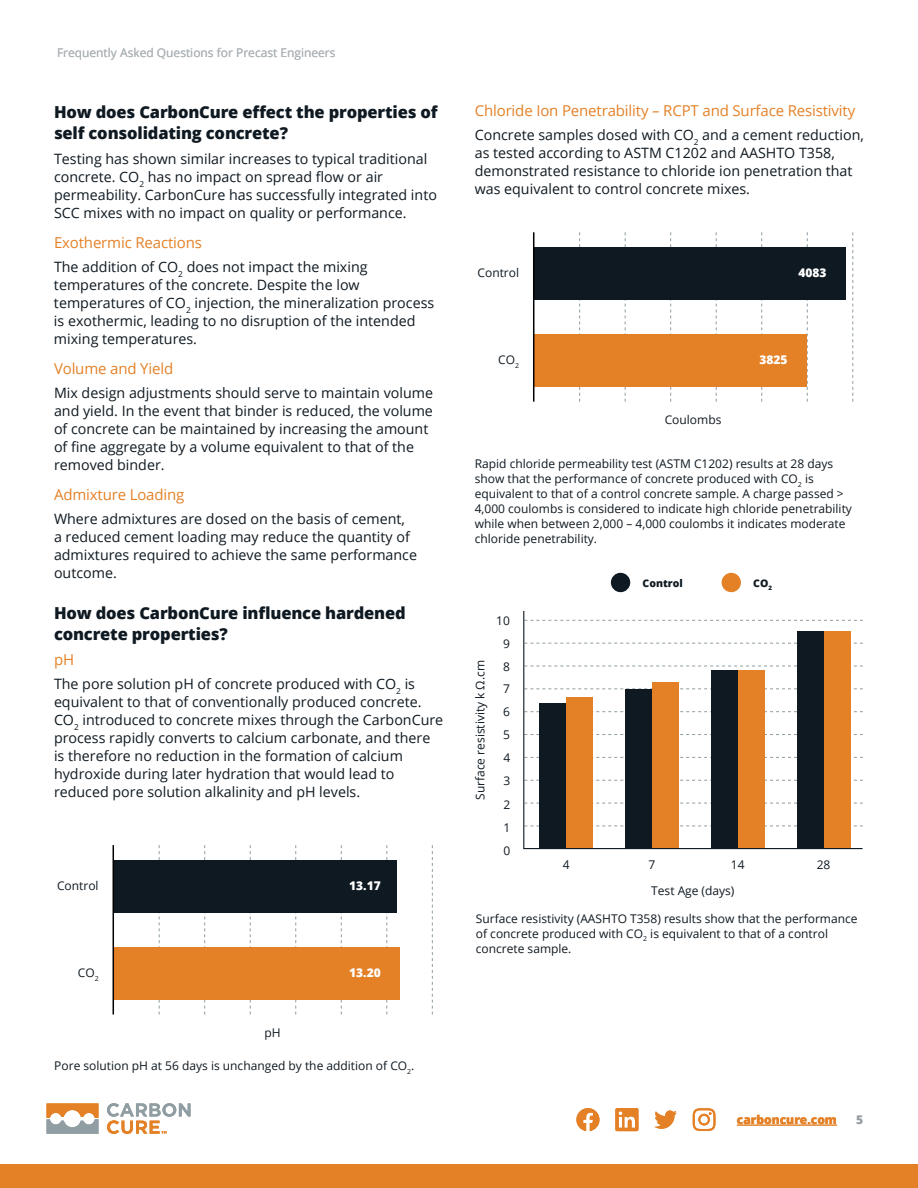
<style>
.page{position:relative;width:918px;height:1188px;background:#fff}
.page>*{position:absolute;margin:0;border:0;box-sizing:border-box;transform-origin:0 0}
.t1{font:800 16.5px/21px "Open Sans";letter-spacing:-.01em;color:#0f1921}
.t2{font:15px "Open Sans";letter-spacing:-.01em;color:#e48127}
.t3{font:14.25px/18px "Open Sans";color:#0f1921}
.t4{font:12px/15px "Open Sans";color:#0f1921}
.t5{font:12px "Open Sans";color:#aeb5b9}
.t6{font:800 12px "Open Sans";color:#fff}
.t7{font:800 12px "Open Sans";color:#e48127}
.t8{font:800 12px "Open Sans";color:#949ca1}
.t9{font:800 10.5px "Open Sans";color:#0f1a22}
</style>
<div class="page">
<svg style="left:46px;top:1103px;width:52px;height:31px"></svg>
<svg style="left:107px;top:1103px;width:84px;height:31px"></svg>
<hr style="left:737px;top:1125px;width:100px;height:1px;background:#e48127">
<svg style="left:693px;top:1108px;width:23px;height:23px"></svg>
<svg style="left:615px;top:1108px;width:23px;height:23px"></svg>
<svg style="left:576px;top:1108px;width:24px;height:23px"></svg>
<svg style="left:654px;top:1110px;width:23px;height:19px"></svg>
<div style="left:0;top:1164px;width:918px;height:24px;background:#e48127"></div>
<svg style="left:159px;top:845px;width:1px;height:170px"></svg>
<svg style="left:204px;top:845px;width:1px;height:170px"></svg>
<svg style="left:250px;top:845px;width:1px;height:170px"></svg>
<svg style="left:295px;top:845px;width:1px;height:170px"></svg>
<svg style="left:341px;top:845px;width:1px;height:170px"></svg>
<svg style="left:386px;top:845px;width:1px;height:170px"></svg>
<svg style="left:432px;top:845px;width:1px;height:170px"></svg>
<div style="left:113px;top:860px;width:283px;height:53px;background:#0f1921"></div>
<div style="left:113px;top:947px;width:286px;height:52px;background:#e48127"></div>
<hr style="left:113px;top:845px;width:1px;height:170px;background:#000">
<svg style="left:579px;top:232px;width:1px;height:170px"></svg>
<svg style="left:625px;top:232px;width:1px;height:170px"></svg>
<svg style="left:670px;top:232px;width:1px;height:170px"></svg>
<svg style="left:716px;top:232px;width:1px;height:170px"></svg>
<svg style="left:761px;top:232px;width:1px;height:170px"></svg>
<svg style="left:807px;top:232px;width:1px;height:170px"></svg>
<svg style="left:852px;top:232px;width:1px;height:170px"></svg>
<div style="left:534px;top:248px;width:312px;height:52px;background:#0f1921"></div>
<div style="left:534px;top:334px;width:273px;height:52px;background:#e48127"></div>
<hr style="left:533px;top:232px;width:1px;height:170px;background:#000">
<div style="left:611px;top:573px;width:19px;height:19px;background:#0f1921;border-radius:50%"></div>
<div style="left:722px;top:573px;width:19px;height:19px;background:#e48127;border-radius:50%"></div>
<svg style="left:523px;top:611px;width:340px;height:239px"></svg>
<p class="t5" style="left:57px;top:48px;width:280px">Frequently Asked Questions for Precast Engineers</p>
<p class="t1" style="left:54px;top:100px;width:385px">How does CarbonCure e昀昀ect the properties of self consolidating concrete?</p>
<p class="t3" style="left:54px;top:151px;width:384px">Testing has shown similar increases to typical traditional concrete. CO<sub>2</sub> has no impact on spread 昀氀ow or air permeability. CarbonCure has successfully integrated into SCC mixes with no impact on quality or performance.</p>
<p class="t2" style="left:54px;top:237px;width:149px">Exothermic Reactions</p>
<p class="t3" style="left:54px;top:259px;width:382px">The addition of CO<sub>2</sub> does not impact the mixing temperatures of the concrete. Despite the low temperatures of CO<sub>2</sub> injection, the mineralization process is exothermic, leading to no disruption of the intended mixing temperatures.</p>
<p class="t2" style="left:54px;top:363px;width:121px">Volume and Yield</p>
<p class="t3" style="left:54px;top:385px;width:381px">Mix design adjustments should serve to maintain volume and yield. In the event that binder is reduced, the volume of concrete can be maintained by increasing the amount of 昀椀ne aggregate by a volume equivalent to that of the removed binder.</p>
<p class="t2" style="left:54px;top:489px;width:132px">Admixture Loading</p>
<p class="t3" style="left:54px;top:511px;width:365px">Where admixtures are dosed on the basis of cement,<br>a reduced cement loading may reduce the quantity of admixtures required to achieve the same performance outcome.</p>
<p class="t1" style="left:54px;top:601px;width:353px">How does CarbonCure in昀氀uence hardened concrete properties?</p>
<p class="t2" style="left:54px;top:654px;width:22px">pH</p>
<p class="t3" style="left:54px;top:676px;width:391px">The pore solution pH of concrete produced with CO<sub>2</sub> is equivalent to that of conventionally produced concrete.<br>CO<sub>2</sub> introduced to concrete mixes through the CarbonCure process rapidly converts to calcium carbonate, and there is therefore no reduction in the formation of calcium hydroxide during later hydration that would lead to reduced pore solution alkalinity and pH levels.</p>
<p class="t4" style="left:57px;top:879px;width:43px">Control</p>
<p class="t4" style="left:78px;top:966px;width:22px">CO<sub>2</sub></p>
<p class="t4" style="left:265px;top:1026px;width:18px">pH</p>
<p class="t6" style="left:349px;top:881px;width:33px">13.17</p>
<p class="t6" style="left:349px;top:967px;width:33px">13.20</p>
<p class="t4" style="left:54px;top:1059px;width:362px">Pore solution pH at 56 days is unchanged by the addition of CO<sub>2</sub>.</p>
<p class="t2" style="left:475px;top:105px;width:382px">Chloride Ion Penetrability – RCPT and Surface Resistivity</p>
<p class="t3" style="left:475px;top:128px;width:391px">Concrete samples dosed with CO<sub>2</sub> and a cement reduction, as tested according to ASTM C1202 and AASHTO T358, demonstrated resistance to chloride ion penetration that was equivalent to control concrete mixes.</p>
<p class="t4" style="left:478px;top:266px;width:43px">Control</p>
<p class="t4" style="left:498px;top:353px;width:22px">CO<sub>2</sub></p>
<p class="t4" style="left:665px;top:413px;width:58px">Coulombs</p>
<p class="t6" style="left:798px;top:268px;width:30px">4083</p>
<p class="t6" style="left:759px;top:354px;width:30px">3825</p>
<p class="t4" style="left:475px;top:457px;width:379px">Rapid chloride permeability test (ASTM C1202) results at 28 days show that the performance of concrete produced with CO<sub>2</sub> is equivalent to that of a control concrete sample. A charge passed &gt; 4,000 coulombs is considered to indicate high chloride penetrability while when between 2,000 – 4,000 coulombs it indicates moderate chloride penetrability.</p>
<p class="t4" style="left:473px;top:800px;width:141px;rotate:-90deg">Surface resistivity k Ω.cm</p>
<p class="t4" style="left:496px;top:614px;width:15px">10</p>
<p class="t4" style="left:503px;top:633px;width:8px;line-height:22.8px;text-align:justify">9<br>8<br>7<br>6<br>5</p>
<p class="t4" style="left:504px;top:747px;width:8px;line-height:23.1px;text-align:justify">4<br>3<br>2<br>1<br>0</p>
<p class="t4" style="left:563px;top:858px;width:8px">4</p>
<p class="t9" style="left:643px;top:578px;width:42px">Control</p>
<p class="t9" style="left:753px;top:578px;width:20px">CO<sub>2</sub></p>
<p class="t4" style="left:731px;top:858px;width:15px">14</p>
<p class="t4" style="left:817px;top:858px;width:15px">28</p>
<p class="t4" style="left:649px;top:853px;width:88px;line-height:26px">7<br>Test Age (days)</p>
<p class="t4" style="left:476px;top:912px;width:383px">Surface resistivity (AASHTO T358) results show that the performance of concrete produced with CO<sub>2</sub> is equivalent to that of a control concrete sample.</p>
<p class="t7" style="left:737px;top:1115px;width:102px">carboncure.com</p>
<p class="t8" style="left:856px;top:1115px;width:9px">5</p>
</div>
